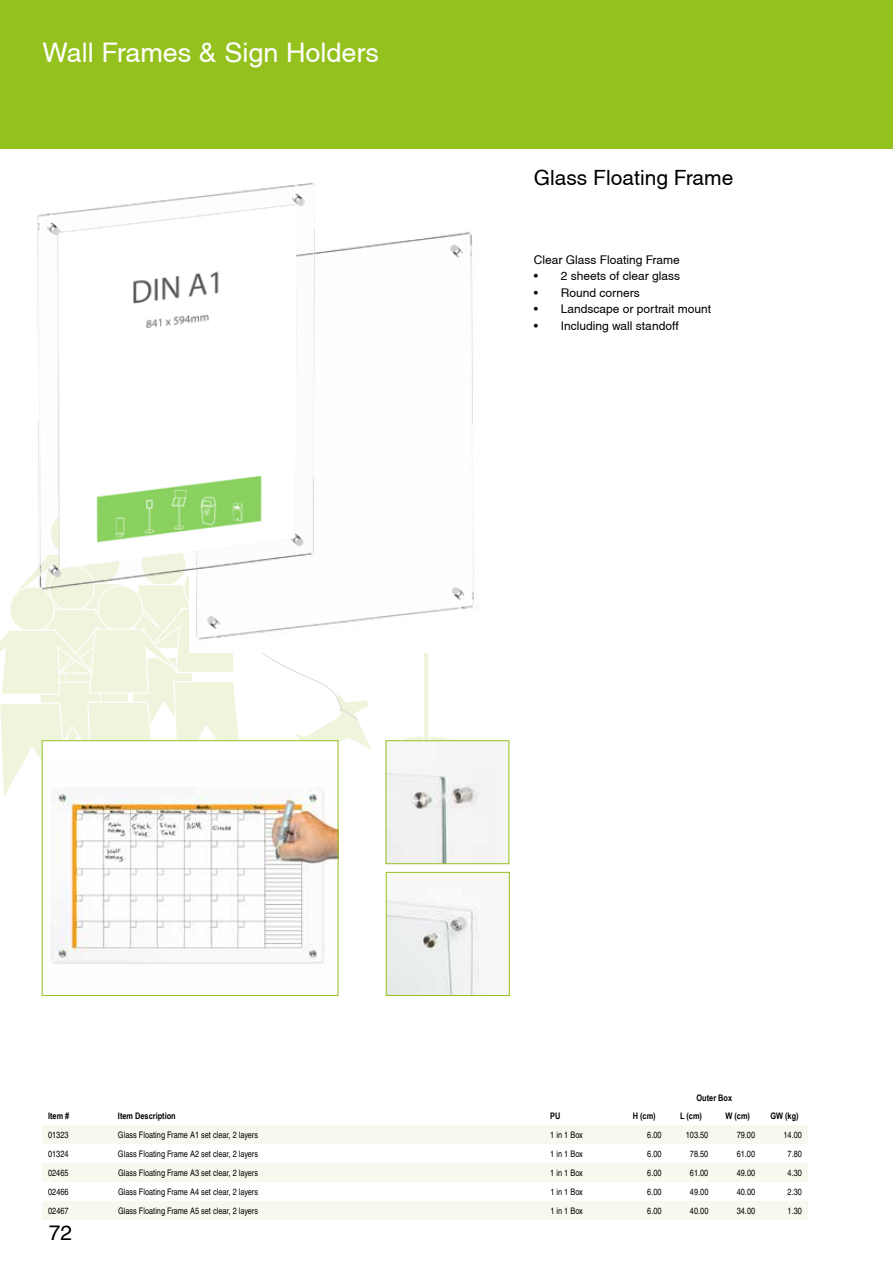
<style>
.page{position:relative;width:893px;height:1263px;background:#fff}
.page>*{position:absolute;margin:0;border:0;box-sizing:border-box;transform-origin:0 0}
.t1{font:27px "Helvetica";color:#fff}
.t2{font:21px "Helvetica";color:#000}
.t3{font:12px "Helvetica";color:#000}
.t4{font:condensed 9px "Helvetica CE";color:#000}
.t5{font:700 9px "Arial Narrow";color:#000}
</style>
<div class="page">
<svg style="left:399px;top:736px;width:54px;height:13px"></svg>
<div style="left:399px;top:735px;width:55px;height:15px;border:1px solid #fff;border-radius:50%"></div>
<div style="left:423px;top:536px;width:7px;height:208px;background:#eff5dd;border:1px solid #fff"></div>
<svg style="left:0;top:594px;width:371px;height:209px"></svg>
<div style="left:0;top:0;width:893px;height:149px;background:#95c11f"></div>
<div style="left:42px;top:741px;width:296px;height:254px;background:#fff"></div>
<img style="left:51px;top:787px;width:285px;height:177px">
<div style="left:42px;top:740px;width:296px;height:256px;border:1px solid #95c11f"></div>
<img style="left:388px;top:742px;width:109px;height:120px">
<div style="left:386px;top:740px;width:123px;height:124px;border:1px solid #95c11f"></div>
<svg style="left:42px;top:1125px;width:766px;height:95px;fill:#f6f9ed"></svg>
<img style="left:388px;top:900px;width:92px;height:94px">
<div style="left:386px;top:872px;width:123px;height:124px;border:1px solid #95c11f"></div>
<img style="left:189px;top:232px;width:287px;height:421px">
<img style="left:17px;top:183px;width:298px;height:413px">
<h1 class="t1" style="left:43px;top:37px;width:338px">Wall Frames &amp; Sign Holders</h1>
<h2 class="t2" style="left:534px;top:166px;width:201px">Glass Floating Frame</h2>
<h3 class="t3" style="left:534px;top:253px;width:148px">Clear Glass Floating Frame</h3>
<h3 class="t3" style="left:534px;top:269px;width:148px">• 2 sheets of clear glass</h3>
<h3 class="t3" style="left:534px;top:286px;width:107px">• Round corners</h3>
<h3 class="t3" style="left:534px;top:302px;width:179px">• Landscape or portrait mount</h3>
<h3 class="t3" style="left:534px;top:319px;width:146px">• Including wall standoff</h3>
<p class="t5" style="left:696px;top:1090px;width:37px">Outer Box</p>
<p class="t5" style="left:48px;top:1109px;width:23px">Item #</p>
<p class="t5" style="left:118px;top:1109px;width:59px">Item Description</p>
<p class="t5" style="left:550px;top:1109px;width:12px">PU</p>
<p class="t5" style="left:633px;top:1109px;width:24px">H (cm)</p>
<p class="t5" style="left:680px;top:1109px;width:24px">L (cm)</p>
<p class="t5" style="left:725px;top:1109px;width:26px">W (cm)</p>
<p class="t5" style="left:770px;top:1109px;width:30px">GW (kg)</p>
<p class="t4" style="left:48px;top:1130px;width:22px">01323</p>
<p class="t4" style="left:118px;top:1130px;width:142px">Glass Floating Frame A1 set clear, 2 layers</p>
<p class="t4" style="left:550px;top:1130px;width:34px">1 in 1 Box</p>
<p class="t4" style="left:647px;top:1130px;width:16px">6.00</p>
<p class="t4" style="left:686px;top:1130px;width:24px">103.50</p>
<p class="t4" style="left:737px;top:1130px;width:20px">79.00</p>
<p class="t4" style="left:783px;top:1130px;width:20px">14.00</p>
<p class="t4" style="left:48px;top:1149px;width:22px">01324</p>
<p class="t4" style="left:118px;top:1149px;width:142px">Glass Floating Frame A2 set clear, 2 layers</p>
<p class="t4" style="left:550px;top:1149px;width:34px">1 in 1 Box</p>
<p class="t4" style="left:647px;top:1149px;width:16px">6.00</p>
<p class="t4" style="left:690px;top:1149px;width:20px">78.50</p>
<p class="t4" style="left:737px;top:1149px;width:20px">61.00</p>
<p class="t4" style="left:788px;top:1149px;width:16px">7.80</p>
<p class="t4" style="left:48px;top:1167px;width:22px">02465</p>
<p class="t4" style="left:118px;top:1167px;width:142px">Glass Floating Frame A3 set clear, 2 layers</p>
<p class="t4" style="left:550px;top:1167px;width:34px">1 in 1 Box</p>
<p class="t4" style="left:647px;top:1167px;width:16px">6.00</p>
<p class="t4" style="left:690px;top:1167px;width:20px">61.00</p>
<p class="t4" style="left:737px;top:1167px;width:20px">49.00</p>
<p class="t4" style="left:788px;top:1167px;width:16px">4.30</p>
<p class="t4" style="left:48px;top:1186px;width:22px">02466</p>
<p class="t4" style="left:118px;top:1186px;width:142px">Glass Floating Frame A4 set clear, 2 layers</p>
<p class="t4" style="left:550px;top:1186px;width:34px">1 in 1 Box</p>
<p class="t4" style="left:647px;top:1186px;width:16px">6.00</p>
<p class="t4" style="left:690px;top:1186px;width:20px">49.00</p>
<p class="t4" style="left:737px;top:1186px;width:20px">40.00</p>
<p class="t4" style="left:788px;top:1186px;width:16px">2.30</p>
<p class="t4" style="left:48px;top:1205px;width:22px">02467</p>
<p class="t4" style="left:118px;top:1205px;width:142px">Glass Floating Frame A5 set clear, 2 layers</p>
<p class="t4" style="left:550px;top:1205px;width:34px">1 in 1 Box</p>
<p class="t4" style="left:647px;top:1205px;width:16px">6.00</p>
<p class="t4" style="left:690px;top:1205px;width:20px">40.00</p>
<p class="t4" style="left:737px;top:1205px;width:20px">34.00</p>
<p class="t4" style="left:788px;top:1205px;width:16px">1.30</p>
<h2 class="t2" style="left:49px;top:1220px;width:25px">72</h2>
</div>
